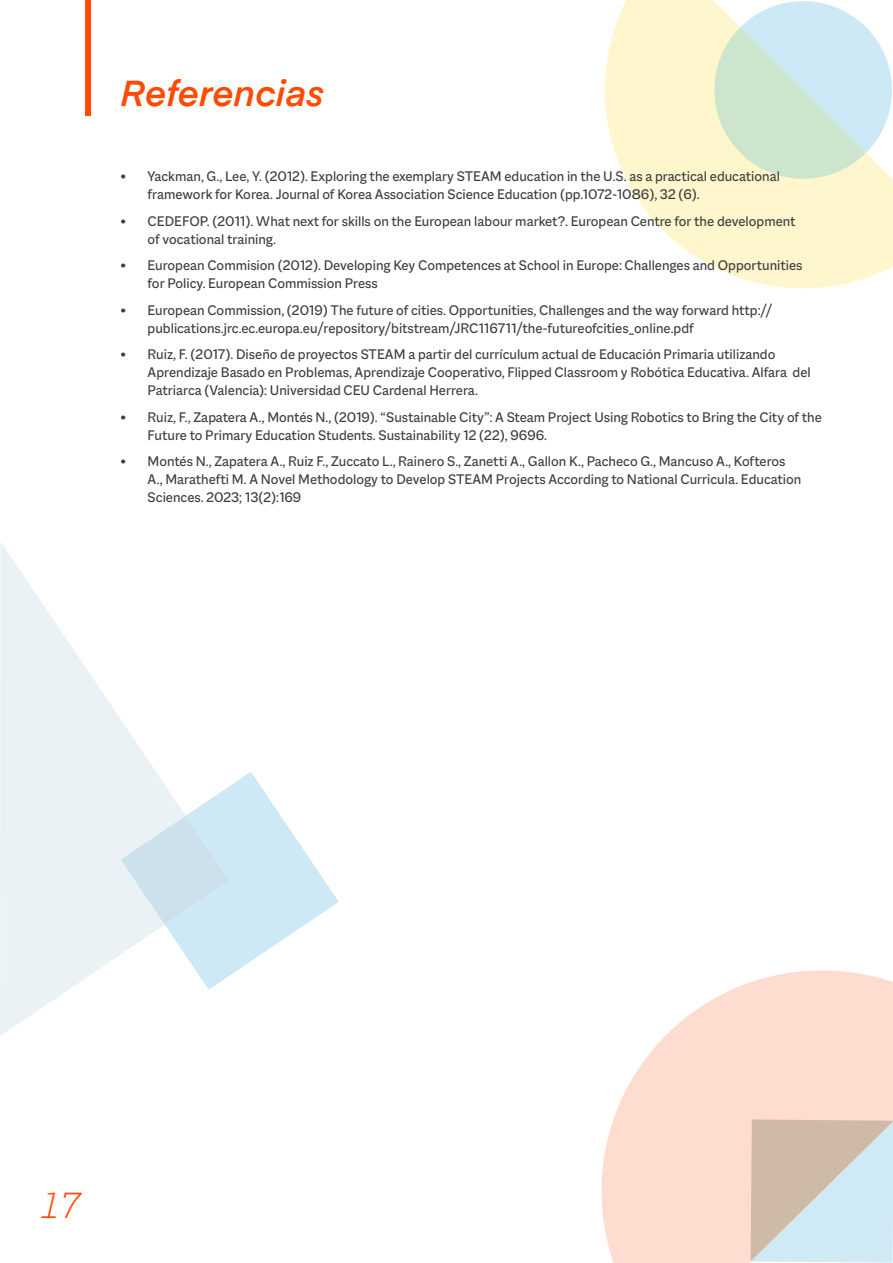
<style>
.page{position:relative;width:893px;height:1263px;background:#fff}
.page>*{position:absolute;margin:0;border:0;box-sizing:border-box;transform-origin:0 0}
.t1{font:italic 600 36px "Eina 01";color:#ff4a00}
.t2{font:italic 300 36px "Eina 01";color:#ff4a00}
.t3{font:15px/18px "Macklin Sans";color:#3c3c3b}
</style>
<div class="page">
<svg style="left:0;top:542px;width:156px;height:494px;fill:#eaf2f5"></svg>
<svg style="left:121px;top:772px;width:218px;height:218px"></svg>
<svg style="left:605px;top:0;width:288px;height:289px;fill:#fff6cd"></svg>
<svg style="left:706px;top:0;width:187px;height:187px;background:#dbece0"></svg>
<div style="left:85px;top:0;width:6px;height:116px;background:#ff4a00"></div>
<svg style="left:601px;top:970px;width:292px;height:293px;fill:#ffdccf"></svg>
<svg style="left:751px;top:1119px;width:142px;height:144px;background:#cfd2ce"></svg>
<h1 class="t1" style="left:121px;top:66px;width:205px">Referencias</h1>
<p class="t3" style="left:148px;top:167px;width:634px;text-indent:-27px">• Yackman, G., Lee, Y. (2012). Exploring the exemplary STEAM education in the U.S. as a practical educational framework for Korea. Journal of Korea Association Science Education (pp.1072-1086), 32 (6).</p>
<p class="t3" style="left:148px;top:212px;width:649px;text-indent:-27px">• CEDEFOP. (2011). What next for skills on the European labour market?. European Centre for the development of vocational training.</p>
<p class="t3" style="left:148px;top:256px;width:656px;text-indent:-27px">• European Commision (2012). Developing Key Competences at School in Europe: Challenges and Opportunities for Policy. European Commission Press</p>
<p class="t3" style="left:148px;top:301px;width:626px;text-indent:-27px">• European Commission, (2019) The future of cities. Opportunities, Challenges and the way forward http:// publications.jrc.ec.europa.eu/repository/bitstream/JRC116711/the-futureofcities_online.pdf</p>
<p class="t3" style="left:148px;top:345px;width:665px;text-indent:-27px">• Ruiz, F. (2017). Diseño de proyectos STEAM a partir del currículum actual de Educación Primaria utilizando<br>Aprendizaje Basado en Problemas, Aprendizaje Cooperativo, Flipped Classroom y Robótica Educativa. Alfara del<br>Patriarca (Valencia): Universidad CEU Cardenal Herrera.</p>
<p class="t3" style="left:148px;top:408px;width:676px;text-indent:-27px">• Ruiz, F., Zapatera A., Montés N., (2019). “Sustainable City”: A Steam Project Using Robotics to Bring the City of the<br>Future to Primary Education Students. Sustainability 12 (22), 9696.</p>
<p class="t3" style="left:148px;top:452px;width:655px;text-indent:-27px">• Montés N., Zapatera A., Ruiz F., Zuccato L., Rainero S., Zanetti A., Gallon K., Pacheco G., Mancuso A., Kofteros<br>A., Marathefti M. A Novel Methodology to Develop STEAM Projects According to National Curricula. Education<br>Sciences. 2023; 13(2):169</p>
<h1 class="t2" style="left:39px;top:1178px;width:43px">17</h1>
</div>
